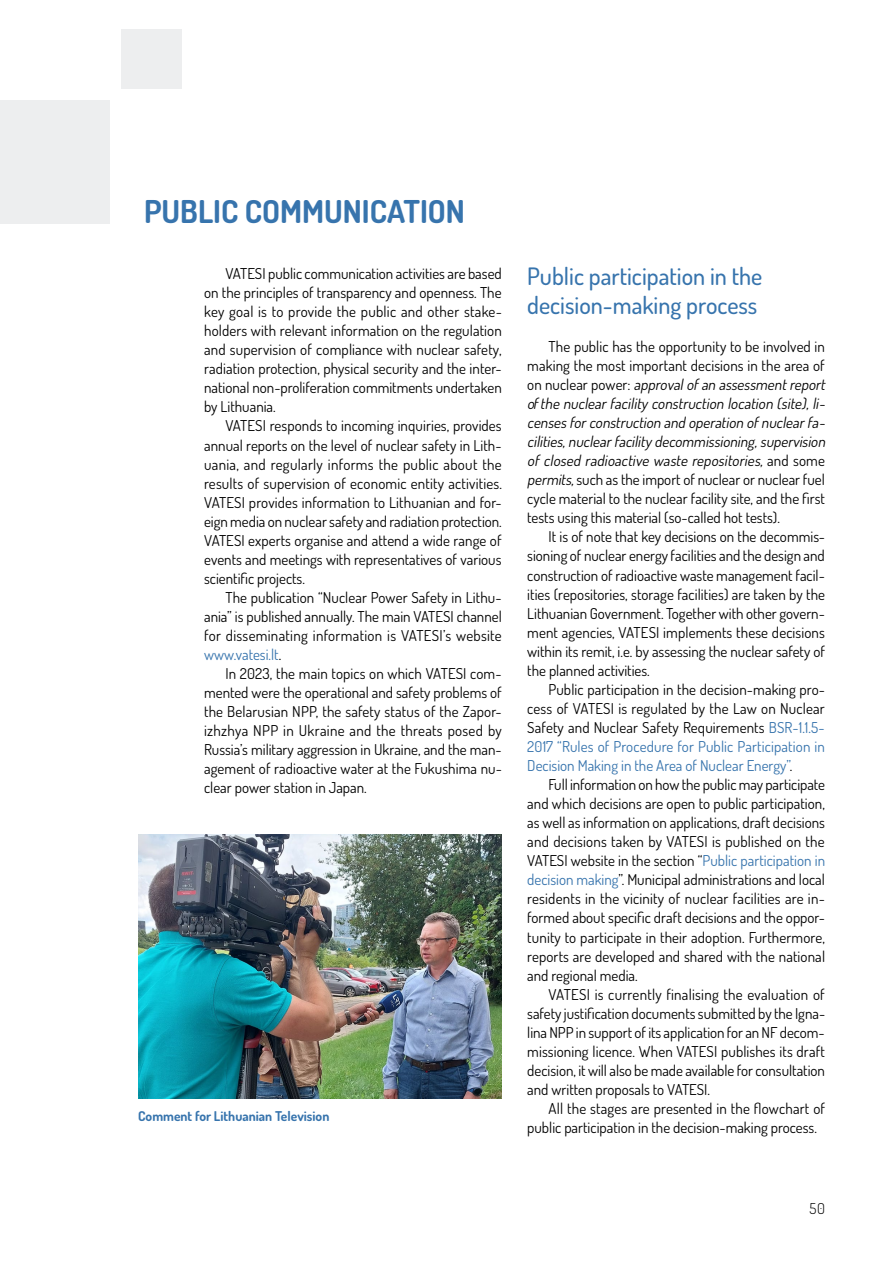
<style>
.page{position:relative;width:893px;height:1263px;background:#fff}
.page>*{position:absolute;margin:0;border:0;box-sizing:border-box;transform-origin:0 0}
.t1{font:700 31.5px "Dosis";color:#3774ad}
.t2{font:500 24px/28.5px "Dosis";color:#3774ad}
.t3{font:15px/19px "Dosis";color:#000;text-align:justify}
.t4{font:300 15px "Dosis";color:#000}
.t5{font:700 13.5px "Dosis";color:#3774ad}
.s1{color:#3774ad}
.s2{font-style:italic}
</style>
<div class="page">
<div style="left:121px;top:30px;width:61px;height:59px;background:#edeeef"></div>
<div style="left:0;top:100px;width:109px;height:124px;background:#edeeef"></div>
<img style="left:138px;top:834px;width:364px;height:264px">
<h1 class="t1" style="left:144px;top:191px;width:322px">PUBLIC COMMUNICATION</h1>
<p class="t3" style="left:204px;top:264px;width:299px;text-indent:21px">VATESI public communication activities are based on the principles of transparency and openness. The key goal is to provide the public and other stake&shy;holders with relevant information on the regulation and supervision of compliance with nuclear safety, radiation protection, physical security and the inter&shy;national non-proliferation commitments undertaken by Lithuania.</p>
<p class="t3" style="left:204px;top:416px;width:299px;text-indent:21px">VATESI responds to incoming inquiries, provides annual reports on the level of nuclear safety in Lith&shy;uania, and regularly informs the public about the results of supervision of economic entity activities.<br>VATESI provides information to Lithuanian and for&shy;eign media on nuclear safety and radiation protection.<br>VATESI experts organise and attend a wide range of events and meetings with representatives of various scientific projects.</p>
<p class="t3" style="left:204px;top:587px;width:299px;text-indent:21px">The publication “Nuclear Power Safety in Lithu&shy;ania” is published annually. The main VATESI channel for disseminating information is VATESI’s website <span class="s1">www.vatesi.lt</span>.</p>
<p class="t3" style="left:204px;top:664px;width:299px;text-indent:21px">In 2023, the main topics on which VATESI com&shy;mented were the operational and safety problems of the Belarusian NPP, the safety status of the Zapor&shy;izhzhya NPP in Ukraine and the threats posed by Russia’s military aggression in Ukraine, and the man&shy;agement of radioactive water at the Fukushima nu&shy;clear power station in Japan.</p>
<p class="t5" style="left:138px;top:1107px;width:193px">Comment for Lithuanian Television</p>
<h2 class="t2" style="left:527px;top:262px;width:237px">Public participation in the decision-making process</h2>
<p class="t3" style="left:527px;top:336px;width:303px;text-align:left;text-indent:21px">The public has the opportunity to be involved in making the most important decisions in the area of o n n u c l e a r p o w e r : <span class="s2">approvalofan assessmentreport ofthe nuclearfacility construction location (site),li&shy;censesforconstruction and operation ofnuclearfa&shy;cilities,nuclearfacility decommissioning,supervision of closed radioactive waste repositories,</span>a n d s o m e <span class="s2">permits,</span>such as the import of nuclear or nuclear fuel cycle material to the nuclear facility site, and the first tests using this material (so-called hot tests).</p>
<p class="t3" style="left:527px;top:527px;width:299px;text-indent:21px">It is of note that key decisions on the decommis&shy;sioning of nuclear energy facilities and the design and construction of radioactive waste management facil&shy;ities (repositories, storage facilities) are taken by the Lithuanian Government. Together with other govern&shy;ment agencies, VATESI implements these decisions within its remit, i.e. by assessing the nuclear safety of the planned activities.</p>
<p class="t3" style="left:527px;top:679px;width:299px;text-indent:21px">Public participation in the decision-making pro&shy;cess of VATESI is regulated by the Law on Nuclear Safety and Nuclear Safety Requirements <span class="s1">BSR-1.1.5- 2017 “Rules of Procedure for Public Participation in Decision Making in the Area of Nuclear Energy”</span>.</p>
<p class="t3" style="left:527px;top:775px;width:299px;text-indent:21px">Full information on how the public may participate and which decisions are open to public participation, as well as information on applications, draft decisions and decisions taken by VATESI is published on the VATESI website in the section “<span class="s1">Public participation in decision making</span>”. Municipal administrations and local residents in the vicinity of nuclear facilities are in&shy;formed about specific draft decisions and the oppor&shy;tunity to participate in their adoption. Furthermore, reports are developed and shared with the national and regional media.</p>
<p class="t3" style="left:527px;top:984px;width:299px;text-indent:21px">VATESI is currently finalising the evaluation of safety justification documents submitted by the Igna&shy;lina NPP in support of its application for an NF decom&shy;missioning licence. When VATESI publishes its draft decision, it will also be made available for consultation and written proposals to VATESI.</p>
<p class="t3" style="left:527px;top:1098px;width:299px;text-indent:21px">All the stages are presented in the flowchart of public participation in the decision-making process.</p>
<p class="t4" style="left:809px;top:1199px;width:17px">50</p>
</div>
